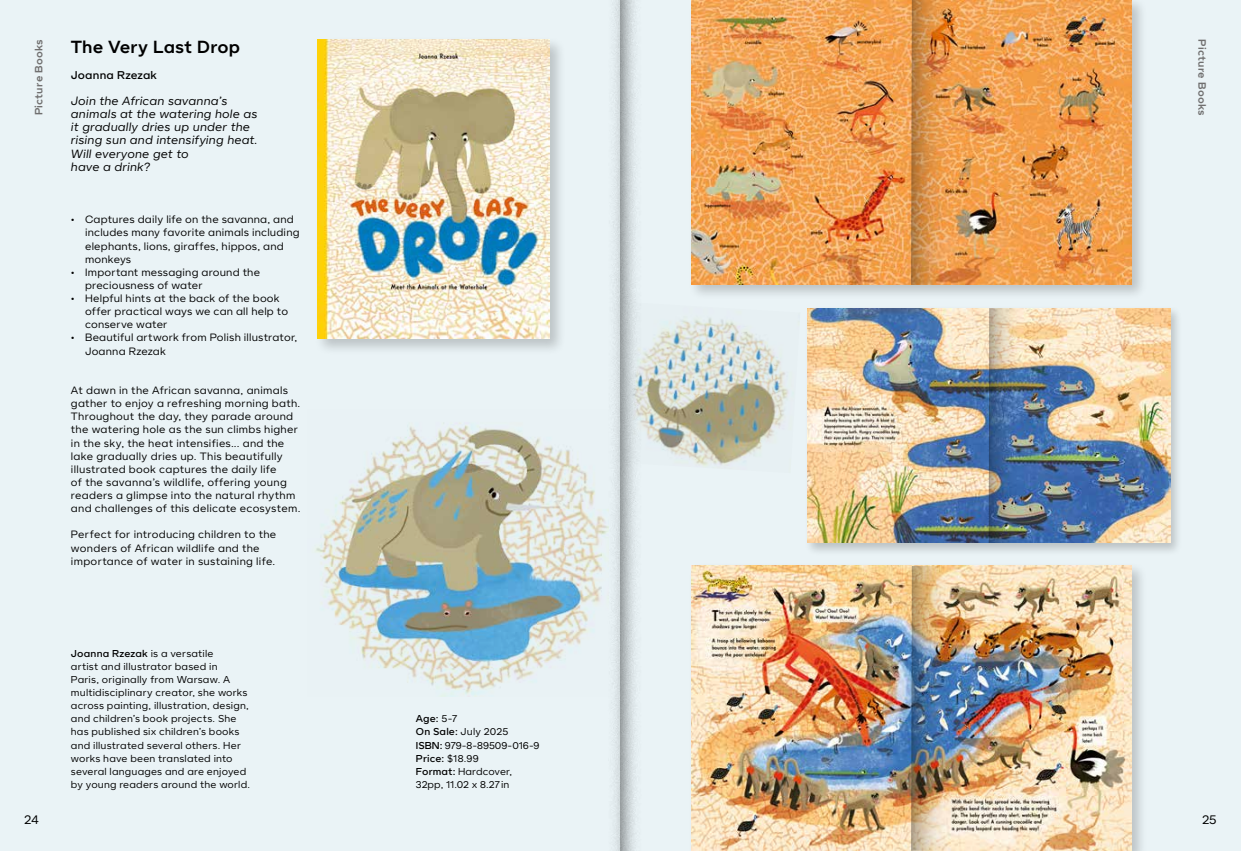
<style>
.page{position:relative;width:1241px;height:851px;background:#fff}
.page>*{position:absolute;margin:0;border:0;box-sizing:border-box;transform-origin:0 0}
.t1{font:17.5px "Forno Standard Bold";letter-spacing:.005em;color:#000}
.t2{font:12.5px "Forno Standard Regular";color:#000}
.t3{font:11.88px/13.1px "Forno Standard Italic";letter-spacing:.015em;color:#000}
.t4{font:11.25px "Forno Standard Medium";letter-spacing:.015em;color:#000}
.t5{font:10.62px/13.1px "Forno Standard Regular";letter-spacing:.02em;color:#000}
.t6{font:10.62px "Forno Standard Bold";letter-spacing:.015em;color:#706f6f}
.t7{font:10px/13.1px "Forno Standard Regular";letter-spacing:.02em;color:#000}
.t8{font:10px "Forno Standard Medium";letter-spacing:.015em;color:#000}
.t9{font:10px/13.1px "Forno Standard Regular";color:#000}
.s1{font-family:"Forno Standard Regular"}
.s2{font-family:"Forno Standard Medium"}
</style>
<div class="page">
<div style="left:0;top:0;width:1240px;height:850px;background:#eaf3f6"></div>
<div style="left:314px;top:36px;width:252px;height:320px;background:#000;opacity:.2"></div>
<img style="left:317px;top:40px;width:232px;height:299px">
<img style="left:315px;top:422px;width:292px;height:274px">
<div style="left:619px;top:0;width:621px;height:850px;background:#000;opacity:.5"></div>
<p class="t6" style="left:33px;top:115px;width:77px;rotate:-90deg">Picture Books</p>
<p class="t6" style="left:1208px;top:39px;width:77px;rotate:90deg">Picture Books</p>
<h1 class="t1" style="left:71px;top:37px;width:171px">The Very Last Drop</h1>
<p class="t4" style="left:71px;top:67px;width:88px">Joanna Rzezak</p>
<p class="t3" style="left:71px;top:95px;width:188px">Join the African savanna’s animals at the watering hole as it gradually dries up under the rising sun and intensifying heat.<br>Will everyone get to<br>have a drink?</p>
<p class="t5" style="left:85px;top:213px;width:216px;text-indent:-14px">• Captures daily life on the savanna, and includes many favorite animals including elephants, lions, giraffes, hippos, and monkeys</p>
<p class="t5" style="left:85px;top:266px;width:176px;text-indent:-14px">• Important messaging around the preciousness of water</p>
<p class="t5" style="left:85px;top:292px;width:204px;text-indent:-14px">• Helpful hints at the back of the book offer practical ways we can all help to conserve water</p>
<p class="t5" style="left:85px;top:331px;width:214px;text-indent:-14px">• Beautiful artwork from Polish illustrator,<br>Joanna Rzezak</p>
<p class="t5" style="left:71px;top:384px;width:231px">At dawn in the African savanna, animals gather to enjoy a refreshing morning bath.<br>Throughout the day, they parade around the watering hole as the sun climbs higher in the sky, the heat intensifies... and the lake gradually dries up. This beautifully illustrated book captures the daily life<br>of the savanna’s wildlife, offering young readers a glimpse into the natural rhythm and challenges of this delicate ecosystem.</p>
<p class="t5" style="left:71px;top:528px;width:207px">Perfect for introducing children to the wonders of African wildlife and the importance of water in sustaining life.</p>
<p class="t8" style="left:71px;top:645px;width:144px">Joanna Rzezak <span class="s1">is a versatile</span></p>
<p class="t7" style="left:71px;top:660px;width:181px">artist and illustrator based in<br>Paris, originally from Warsaw. A multidisciplinary creator, she works across painting, illustration, design, and children’s book projects. She has published six children’s books and illustrated several others. Her works have been translated into several languages and are enjoyed by young readers around the world.</p>
<p class="t8" style="left:416px;top:711px;width:43px">Age: <span class="s1">5-7</span></p>
<p class="t7" style="left:416px;top:725px;width:125px"><span class="s2">On Sale:</span> July 2025<br><span class="s2">ISBN:</span> 979-8-89509-016-9</p>
<p class="t8" style="left:416px;top:750px;width:64px">Price: <span class="s1">$18.99</span></p>
<p class="t9" style="left:416px;top:765px;width:98px"><span class="s2">Format:</span> Hardcover,<br>32pp, 11.02 x 8.27 in</p>
<p class="t2" style="left:24px;top:810px;width:16px">24</p>
<p class="t2" style="left:1201px;top:810px;width:16px">25</p>
</div>
